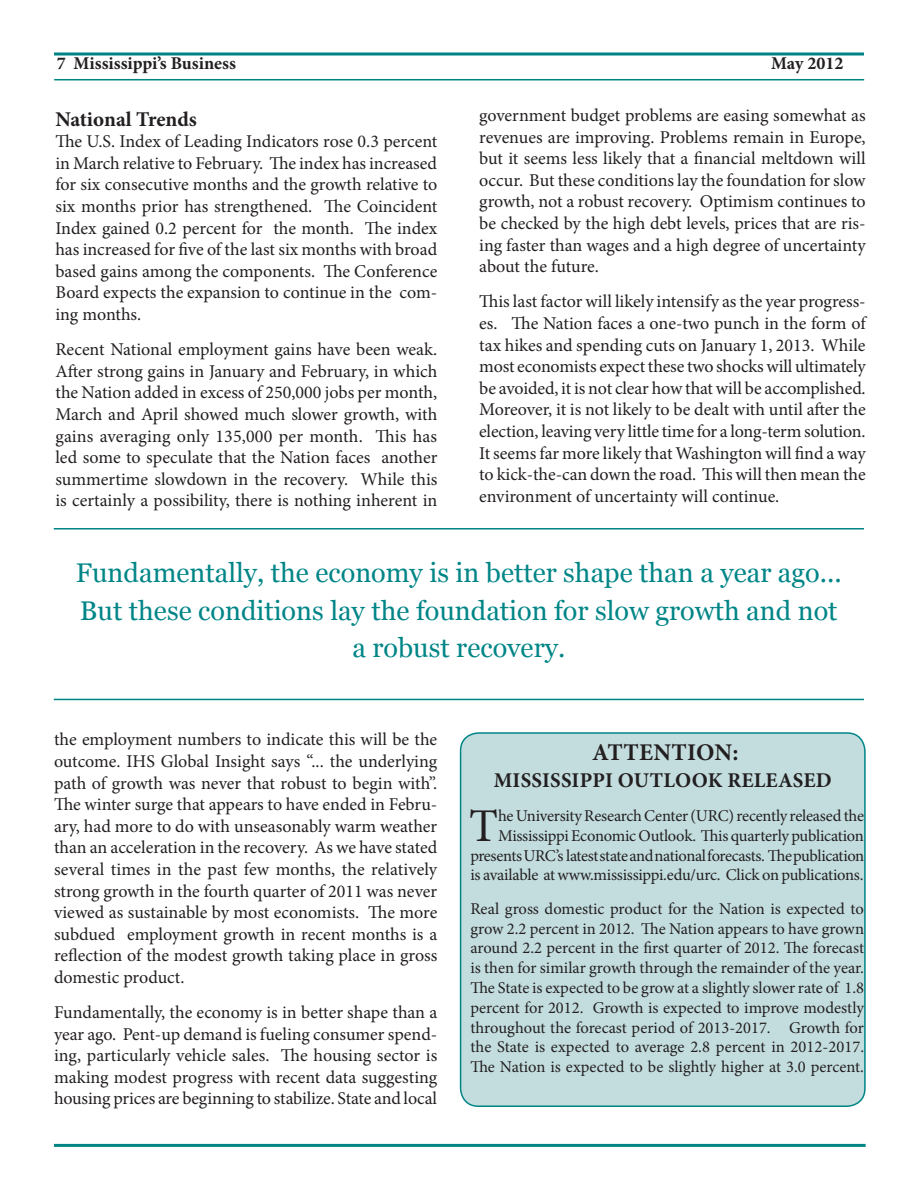
<style>
.page{position:relative;width:918px;height:1188px;background:#fff}
.page>*{position:absolute;margin:0;border:0;box-sizing:border-box;transform-origin:0 0}
.msbscopy{font:46.95px "Minion Pro";color:#231f20}
.Pull_quote{font:27px/37.5px "Georgia";color:#008587;text-align:center}
.Newsletter_info_copy{font:700 24px "Minion Pro";letter-spacing:.01em;color:#231f20}
.Newsletter_info_copy-2{font:700 21px "Minion Pro";letter-spacing:.01em;color:#231f20}
.msbscopy-2{font:700 21px "Minion Pro";letter-spacing:-.005em;color:#231f20}
.t1{font:18px/21.6px "Minion Pro";letter-spacing:-.005em;color:#231f20;text-align:justify}
.t2{font:700 18px "Minion Pro";color:#231f20}
.msbscopy-3{font:16.5px/19.8px "Minion Pro";letter-spacing:-.015em;color:#231f20;text-align:right}
</style>
<div class="page">
<hr style="left:54px;top:79px;width:810px;height:1px;background:#008587">
<svg style="left:54px;top:52px;width:810px;height:4px;background:#3fa3a4"></svg>
<hr style="left:54px;top:1144px;width:812px;height:3px;background:#008587">
<hr style="left:54px;top:528px;width:810px;height:2px;background:#008587">
<hr style="left:54px;top:699px;width:810px;height:1px;background:#008587">
<div style="left:461px;top:733px;width:404px;height:373px;background:#c3dddf;border-radius:18px"></div>
<div style="left:460px;top:732px;width:406px;height:375px;border:2px solid #008587;border-radius:18px"></div>
<p class="t2" style="left:57px;top:51px;width:181px">7 Mississippi’s Business</p>
<p class="t2" style="left:771px;top:51px;width:74px">May 2012</p>
<p class="msbscopy-2" style="left:55px;top:104px;width:143px">National Trends</p>
<p class="t1" style="left:55px;top:131px;width:383px">The U.S. Index of Leading Indicators rose 0.3 percent in March relative to February. The index has increased for six consecutive months and the growth relative to six months prior has strengthened. The Coincident Index gained 0.2 percent for the month. The index has increased for five of the last six months with broad based gains among the components. The Conference Board expects the expansion to continue in the com&shy;ing months.</p>
<p class="t1" style="left:55px;top:339px;width:384px">Recent National employment gains have been weak.<br>After strong gains in January and February, in which the Nation added in excess of 250,000 jobs per month, March and April showed much slower growth, with gains averaging only 135,000 per month. This has led some to speculate that the Nation faces another summertime slowdown in the recovery. While this is certainly a possibility, there is nothing inherent in</p>
<p class="t1" style="left:479px;top:105px;width:388px">government budget problems are easing somewhat as revenues are improving. Problems remain in Europe, but it seems less likely that a financial meltdown will occur. But these conditions lay the foundation for slow growth, not a robust recovery. Optimism continues to be checked by the high debt levels, prices that are ris&shy;ing faster than wages and a high degree of uncertainty about the future.</p>
<p class="t1" style="left:479px;top:291px;width:388px">This last factor will likely intensify as the year progress&shy;es. The Nation faces a one-two punch in the form of tax hikes and spending cuts on January 1, 2013. While most economists expect these two shocks will ultimately be avoided, it is not clear how that will be accomplished.<br>Moreover, it is not likely to be dealt with until after the election, leaving very little time for a long-term solution.<br>It seems far more likely that Washington will find a way to kick-the-can down the road. This will then mean the environment of uncertainty will continue.</p>
<p class="Pull_quote" style="left:76px;top:554px;width:767px">Fundamentally, the economy is in better shape than a year ago...<br>But these conditions lay the foundation for slow growth and not a robust recovery.</p>
<p class="t1" style="left:54px;top:729px;width:385px">the employment numbers to indicate this will be the outcome. IHS Global Insight says “... the underlying path of growth was never that robust to begin with”.<br>The winter surge that appears to have ended in Febru&shy;ary, had more to do with unseasonably warm weather than an acceleration in the recovery. As we have stated several times in the past few months, the relatively strong growth in the fourth quarter of 2011 was never viewed as sustainable by most economists. The more subdued employment growth in recent months is a reflection of the modest growth taking place in gross domestic product.</p>
<p class="t1" style="left:54px;top:1002px;width:385px">Fundamentally, the economy is in better shape than a year ago. Pent-up demand is fueling consumer spend&shy;ing, particularly vehicle sales. The housing sector is making modest progress with recent data suggesting housing prices are beginning to stabilize. State and local</p>
<p class="Newsletter_info_copy" style="left:592px;top:736px;width:148px">ATTENTION:</p>
<p class="Newsletter_info_copy-2" style="left:494px;top:766px;width:340px">MISSISSIPPI OUTLOOK RELEASED</p>
<p class="msbscopy" style="left:469px;top:794px;width:30px">T</p>
<p class="msbscopy-3" style="left:470px;top:806px;width:395px">he University Research Center (URC) recently released the Mississippi Economic Outlook. This quarterly publication presents URC’s latest state and national forecasts. The publication is available at www.mississippi.edu/urc. Click on publications.</p>
<p class="msbscopy-3" style="left:470px;top:899px;width:395px;text-align:justify">Real gross domestic product for the Nation is expected to grow 2.2 percent in 2012. The Nation appears to have grown around 2.2 percent in the first quarter of 2012. The forecast is then for similar growth through the remainder of the year.<br>The State is expected to be grow at a slightly slower rate of 1.8 percent for 2012. Growth is expected to improve modestly throughout the forecast period of 2013-2017. Growth for the State is expected to average 2.8 percent in 2012-2017.<br>The Nation is expected to be slightly higher at 3.0 percent.</p>
</div>
